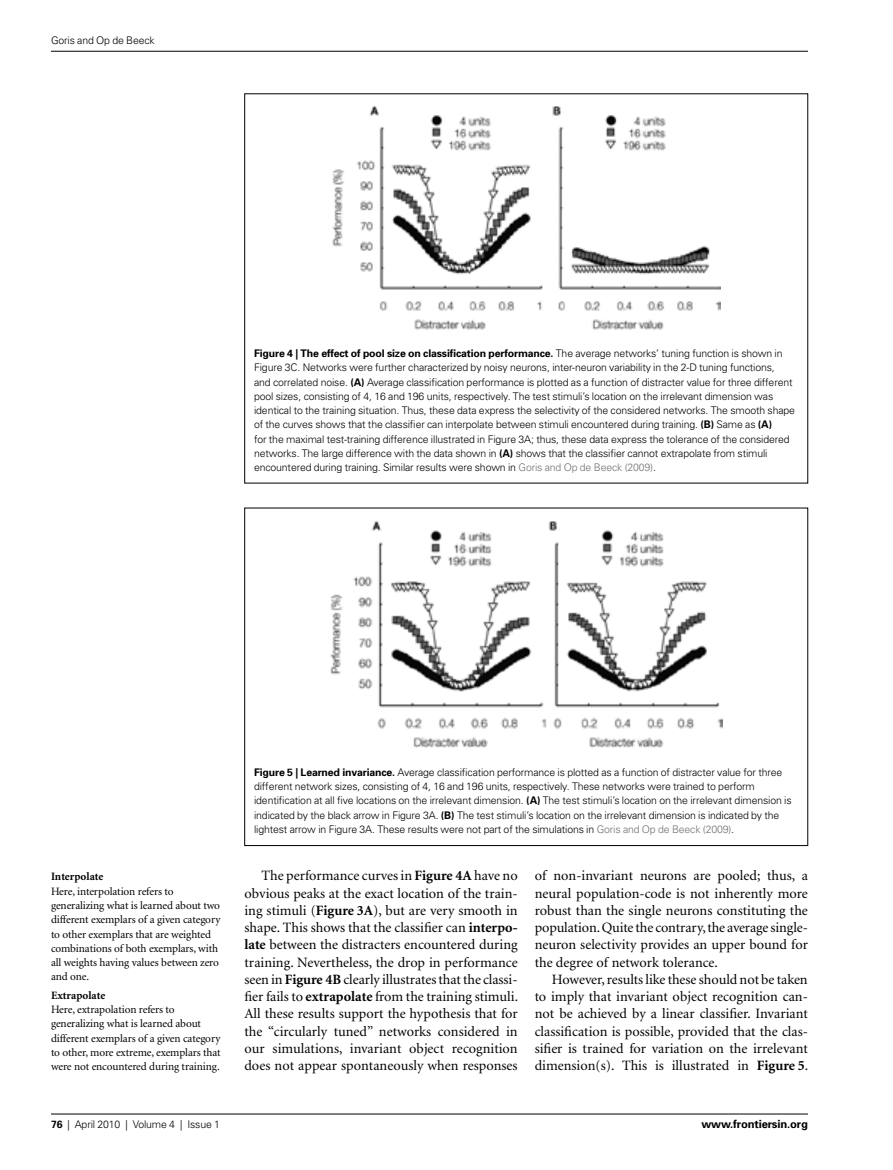
<style>
.page{position:relative;width:893px;height:1170px;background:#fff}
.page>*{position:absolute;margin:0;border:0;box-sizing:border-box;transform-origin:0 0}
.t1{font:14.25px/17.2px "Minion";color:#000;text-align:justify}
.t2{font:11.25px/14.2px "Minion";letter-spacing:-.01em;color:#000}
.t3{font:700 11.25px "Minion";color:#000}
.t4{font:700 11.25px "Univers";letter-spacing:-.015em;color:#000}
.t5{font:300 10.5px/14.2px "Univers";letter-spacing:-.015em;color:#000}
.s1{font-weight:700}
.s2{color:#707172}
</style>
<div class="page">
<hr style="left:51px;top:51px;width:757px;height:1px;background:#000">
<hr style="left:51px;top:1113px;width:757px;height:1px;background:#000">
<img style="left:332px;top:106px;width:388px;height:223px">
<img style="left:330px;top:521px;width:392px;height:226px">
<p class="t5" style="left:51px;top:33px;width:105px">Goris and Op de Beeck</p>
<p class="t5" style="left:254px;top:346px;width:542px"><span class="s1">Figure 4 | The effect of pool size on classification performance.</span> The average networks’ tuning function is shown in Figure 3C. Networks were further characterized by noisy neurons, inter-neuron variability in the 2-D tuning functions,<br>and correlated noise. <span class="s1">(A)</span> Average classification performance is plotted as a function of distracter value for three different pool sizes, consisting of 4, 16 and 196 units, respectively. The test stimuli’s location on the irrelevant dimension was identical to the training situation. Thus, these data express the selectivity of the considered networks. The smooth shape of the curves shows that the classifier can interpolate between stimuli encountered during training. <span class="s1">(B)</span> Same as <span class="s1">(A)<br></span>for the maximal test-training difference illustrated in Figure 3A; thus, these data express the tolerance of the considered networks. The large difference with the data shown in <span class="s1">(A)</span> shows that the classifier cannot extrapolate from stimuli encountered during training. Similar results were shown in <span class="s2">Goris and Op de Beeck (2009)</span>.</p>
<p class="t3" style="left:51px;top:871px;width:54px">Interpolate</p>
<p class="t2" style="left:51px;top:884px;width:171px">Here, interpolation refers to generalizing what is learned about two different exemplars of a given category to other exemplars that are weighted combinations of both exemplars, with all weights having values between zero and one.</p>
<p class="t3" style="left:51px;top:989px;width:56px">Extrapolate</p>
<p class="t2" style="left:51px;top:1002px;width:171px">Here, extrapolation refers to generalizing what is learned about different exemplars of a given category to other, more extreme, exemplars that were not encountered during training.</p>
<p class="t5" style="left:254px;top:765px;width:539px"><span class="s1">Figure 5 | Learned invariance.</span> Average classification performance is plotted as a function of distracter value for three different network sizes, consisting of 4, 16 and 196 units, respectively. These networks were trained to perform identification at all five locations on the irrelevant dimension. <span class="s1">(A)</span> The test stimuli’s location on the irrelevant dimension is indicated by the black arrow in Figure 3A. <span class="s1">(B)</span> The test stimuli’s location on the irrelevant dimension is indicated by the lightest arrow in Figure 3A. These results were not part of the simulations in <span class="s2">Goris and Op de Beeck (2009)</span>.</p>
<p class="t1" style="left:244px;top:867px;width:275px;text-indent:17px">The performance curves in <span class="s1">Figure 4A</span> have no obvious peaks at the exact location of the train&shy;ing stimuli (<span class="s1">Figure 3A</span>), but are very smooth in shape. This shows that the classifier can <span class="s1">interpo&shy;late</span> between the distracters encountered during training. Nevertheless, the drop in performance seen in <span class="s1">Figure 4B</span> clearly illustrates that the classi&shy;fier fails to <span class="s1">extrapolate</span> from the training stimuli.<br>All these results support the hypothesis that for the “circularly tuned” networks considered in our simulations, invariant object recognition does not appear spontaneously when responses</p>
<p class="t1" style="left:535px;top:867px;width:275px">of non-invariant neurons are pooled; thus, a neural population-code is not inherently more robust than the single neurons constituting the population. Quite the contrary, the average single&shy;neuron selectivity provides an upper bound for the degree of network tolerance.</p>
<p class="t1" style="left:535px;top:971px;width:275px;text-indent:17px">However, results like these should not be taken to imply that invariant object recognition can&shy;not be achieved by a linear classifier. Invariant classification is possible, provided that the clas&shy;sifier is trained for variation on the irrelevant dimension(s). This is illustrated in <span class="s1">Figure 5</span>.</p>
<p class="t5" style="left:51px;top:1117px;width:171px"><span class="s1">76</span> | April 2010 | Volume 4 | Issue 1</p>
<p class="t4" style="left:701px;top:1117px;width:108px">www.frontiersin.org</p>
</div>
